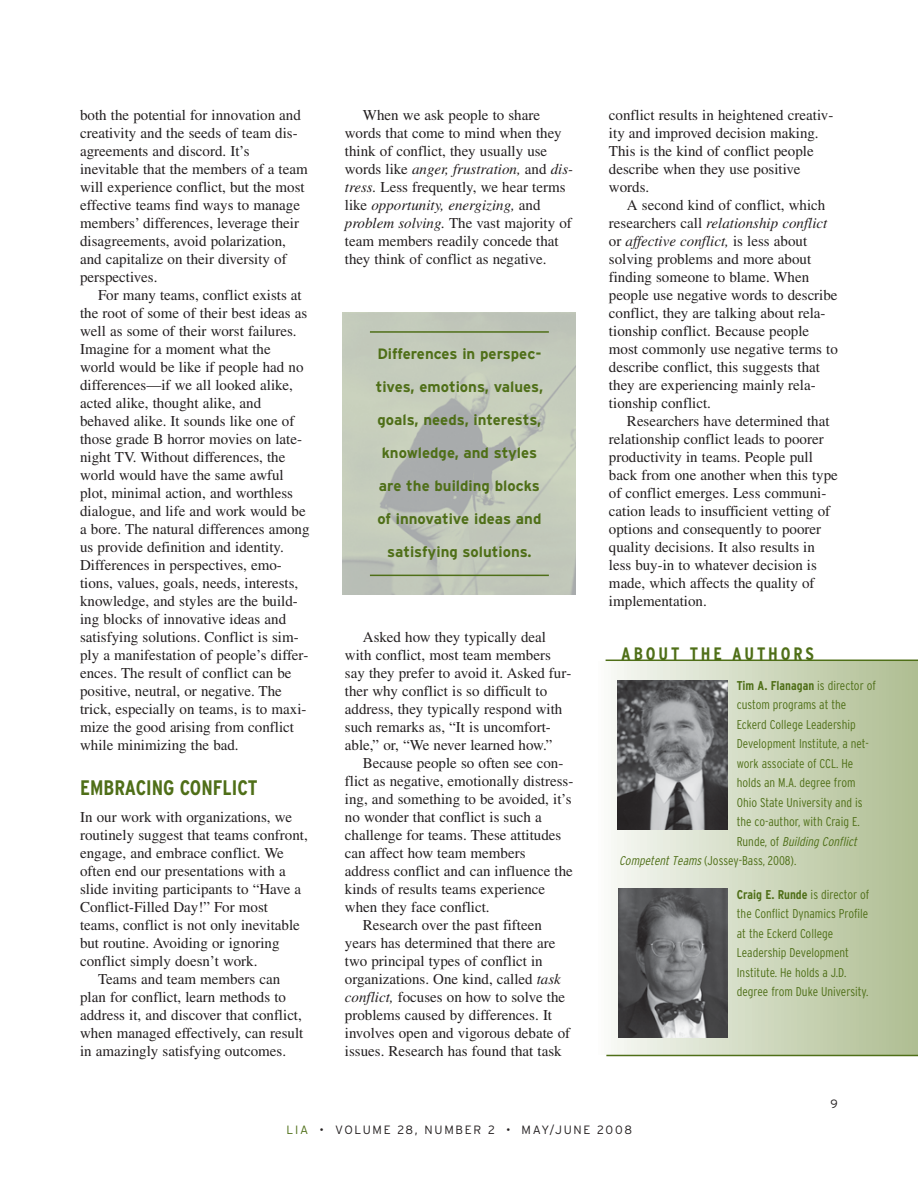
<style>
.page{position:relative;width:918px;height:1188px;background:#fff}
.page>*{position:absolute;margin:0;border:0;box-sizing:border-box;transform-origin:0 0}
.t1{font:700 condensed 21px "Interstate";color:#4f6f18}
.t2{font:700 condensed 18px "Interstate";letter-spacing:.16em;color:#4f6f18}
.t3{font:15px/18px "Times";color:#231f20}
.t4{font:700 15px "Interstate";color:#4f6f18}
.t5{font:300 condensed 12.75px/19.5px "Interstate";color:#4f6f18}
.t6{font:700 condensed 12.75px "Interstate";color:#4f6f18}
.t7{font:italic 300 condensed 12.75px "Interstate";color:#4f6f18}
.t8{font:300 12px "Interstate";letter-spacing:.14em;color:#231f20}
.s1{font-style:italic}
.s2{font-weight:300}
.s3{font-style:normal}
.s4{font-weight:700}
.s5{color:#4f6f18}
</style>
<div class="page">
<div style="left:732px;top:661px;width:186px;height:393px;background:#d7dfc9"></div>
<div style="left:745px;top:661px;width:173px;height:393px;background:#d4ddc5"></div>
<div style="left:768px;top:661px;width:150px;height:393px;background:#cfd8be"></div>
<div style="left:781px;top:661px;width:137px;height:393px;background:#ccd6ba"></div>
<div style="left:795px;top:661px;width:123px;height:393px;background:#cad4b6"></div>
<div style="left:808px;top:661px;width:110px;height:393px;background:#c6d1b2"></div>
<div style="left:821px;top:661px;width:97px;height:393px;background:#c4cfae"></div>
<div style="left:834px;top:661px;width:84px;height:393px;background:#c1ccaa"></div>
<div style="left:847px;top:661px;width:71px;height:393px;background:#becaa6"></div>
<div style="left:860px;top:661px;width:58px;height:393px;background:#bac7a2"></div>
<div style="left:876px;top:661px;width:42px;height:393px;background:#b8c59e"></div>
<div style="left:889px;top:661px;width:29px;height:393px;background:#b4c29a"></div>
<div style="left:902px;top:661px;width:16px;height:393px;background:#b2c096"></div>
<hr style="left:916px;top:661px;width:2px;height:393px;background:#afbe92">
<hr style="left:606px;top:660px;width:312px;height:1px;background:#4f6f18">
<hr style="left:606px;top:1055px;width:312px;height:1px;background:#4f6f18">
<img style="left:618px;top:680px;width:110px;height:149px">
<img style="left:618px;top:889px;width:110px;height:149px">
<img style="left:342px;top:312px;width:234px;height:282px">
<hr style="left:370px;top:331px;width:179px;height:2px;background:#4f6f18">
<hr style="left:370px;top:575px;width:179px;height:1px;background:#4f6f18">
<p class="t3" style="left:80px;top:107px;width:229px">both the potential for innovation and creativity and the seeds of team dis&shy;agreements and discord. It’s inevitable that the members of a team will experience conflict, but the most effective teams find ways to manage members’ differences, leverage their disagreements, avoid polarization, and capitalize on their diversity of perspectives.</p>
<p class="t3" style="left:80px;top:287px;width:231px;text-indent:18px">For many teams, conflict exists at the root of some of their best ideas as well as some of their worst failures.<br>Imagine for a moment what the<br>world would be like if people had no differences—if we all looked alike, acted alike, thought alike, and behaved alike. It sounds like one of those grade B horror movies on late&shy;night TV. Without differences, the world would have the same awful plot, minimal action, and worthless dialogue, and life and work would be a bore. The natural differences among us provide definition and identity.<br>Differences in perspectives, emo&shy;tions, values, goals, needs, interests, knowledge, and styles are the build&shy;ing blocks of innovative ideas and satisfying solutions. Conflict is sim&shy;ply a manifestation of people’s differ&shy;ences. The result of conflict can be positive, neutral, or negative. The trick, especially on teams, is to maxi&shy;mize the good arising from conflict while minimizing the bad.</p>
<h1 class="t1" style="left:80px;top:780px;width:179px">EMBRACING CONFLICT</h1>
<p class="t3" style="left:80px;top:809px;width:214px">In our work with organizations, we</p>
<p class="t3" style="left:80px;top:827px;width:229px">routinely suggest that teams confront,</p>
<p class="t3" style="left:80px;top:845px;width:205px">engage, and embrace conflict. We</p>
<p class="t3" style="left:80px;top:863px;width:207px">often end our presentations with a</p>
<p class="t3" style="left:80px;top:881px;width:223px">slide inviting participants to “Have a</p>
<p class="t3" style="left:80px;top:899px;width:189px">Conflict-Filled Day!” For most</p>
<p class="t3" style="left:80px;top:917px;width:221px">teams, conflict is not only inevitable</p>
<p class="t3" style="left:80px;top:935px;width:201px">but routine. Avoiding or ignoring</p>
<p class="t3" style="left:80px;top:953px;width:179px">conflict simply doesn’t work.</p>
<p class="t3" style="left:98px;top:971px;width:184px">Teams and team members can</p>
<p class="t3" style="left:80px;top:989px;width:207px">plan for conflict, learn methods to</p>
<p class="t3" style="left:80px;top:1007px;width:223px">address it, and discover that conflict,</p>
<p class="t3" style="left:80px;top:1025px;width:225px">when managed effectively, can result</p>
<p class="t3" style="left:80px;top:1043px;width:208px">in amazingly satisfying outcomes.</p>
<p class="t3" style="left:345px;top:107px;width:230px;text-indent:18px">When we ask people to share words that come to mind when they think of conflict, they usually use words like <span class="s1">anger, frustration,</span> and <span class="s1">dis&shy;tress.</span> Less frequently, we hear terms like <span class="s1">opportunity, energizing,</span> and <span class="s1">problem solving.</span> The vast majority of team members readily concede that they think of conflict as negative.</p>
<p class="t4" style="left:377px;top:348px;width:166px">Differences in perspec-</p>
<p class="t4" style="left:376px;top:381px;width:169px">tives, emotions, values,</p>
<p class="t4" style="left:377px;top:414px;width:165px">goals, needs, interests,</p>
<p class="t4" style="left:382px;top:447px;width:157px">knowledge, and styles</p>
<p class="t4" style="left:379px;top:480px;width:163px">are the building blocks</p>
<p class="t4" style="left:377px;top:513px;width:166px">of innovative ideas and</p>
<p class="t4" style="left:387px;top:546px;width:146px">satisfying solutions.</p>
<p class="t3" style="left:345px;top:629px;width:228px;text-indent:18px">Asked how they typically deal with conflict, most team members say they prefer to avoid it. Asked fur&shy;ther why conflict is so difficult to address, they typically respond with such remarks as, “It is uncomfort&shy;able,” or, “We never learned how.”</p>
<p class="t3" style="left:363px;top:755px;width:202px">Because people so often see con-</p>
<p class="t3" style="left:345px;top:773px;width:230px">flict as negative, emotionally distress-</p>
<p class="t3" style="left:345px;top:791px;width:228px">ing, and something to be avoided, it’s</p>
<p class="t3" style="left:345px;top:809px;width:199px">no wonder that conflict is such a</p>
<p class="t3" style="left:345px;top:827px;width:218px">challenge for teams. These attitudes</p>
<p class="t3" style="left:345px;top:845px;width:182px">can affect how team members</p>
<p class="t3" style="left:345px;top:863px;width:230px">address conflict and can influence the</p>
<p class="t3" style="left:345px;top:881px;width:202px">kinds of results teams experience</p>
<p class="t3" style="left:345px;top:899px;width:146px">when they face conflict.</p>
<p class="t3" style="left:363px;top:917px;width:180px">Research over the past fifteen</p>
<p class="t3" style="left:345px;top:935px;width:212px">years has determined that there are</p>
<p class="t3" style="left:345px;top:953px;width:199px">two principal types of conflict in</p>
<p class="t3" style="left:345px;top:971px;width:218px">organizations. One kind, called <span class="s1">task</span></p>
<p class="t3" style="left:345px;top:989px;width:222px"><span class="s1">conflict,</span> focuses on how to solve the</p>
<p class="t3" style="left:345px;top:1007px;width:209px">problems caused by differences. It</p>
<p class="t3" style="left:345px;top:1025px;width:227px">involves open and vigorous debate of</p>
<p class="t3" style="left:345px;top:1043px;width:218px">issues. Research has found that task</p>
<p class="t3" style="left:609px;top:107px;width:226px">conflict results in heightened creativ&shy;ity and improved decision making.<br>This is the kind of conflict people describe when they use positive words.</p>
<p class="t3" style="left:609px;top:197px;width:230px;text-indent:18px">A second kind of conflict, which researchers call <span class="s1">relationship conflict </span>or <span class="s1">affective conflict,</span> is less about solving problems and more about finding someone to blame. When people use negative words to describe conflict, they are talking about rela&shy;tionship conflict. Because people most commonly use negative terms to describe conflict, this suggests that they are experiencing mainly rela&shy;tionship conflict.</p>
<p class="t3" style="left:609px;top:413px;width:230px;text-indent:18px">Researchers have determined that relationship conflict leads to poorer productivity in teams. People pull back from one another when this type of conflict emerges. Less communi&shy;cation leads to insufficient vetting of options and consequently to poorer quality decisions. It also results in less buy-in to whatever decision is made, which affects the quality of implementation.</p>
<p class="t2" style="left:621px;top:647px;width:194px">ABOUT THE AUTHORS</p>
<p class="t6" style="left:737px;top:680px;width:141px">Tim A. Flanagan <span class="s2">is director of</span></p>
<p class="t5" style="left:737px;top:696px;width:111px">custom programs at the</p>
<p class="t5" style="left:737px;top:715px;width:121px">Eckerd College Leadership</p>
<p class="t5" style="left:737px;top:735px;width:134px">Development Institute, a net-</p>
<p class="t5" style="left:737px;top:754px;width:118px">work associate of CCL. He</p>
<p class="t5" style="left:737px;top:774px;width:120px">holds an M.A. degree from</p>
<p class="t5" style="left:737px;top:793px;width:127px">Ohio State University and is</p>
<p class="t5" style="left:737px;top:813px;width:125px">the co-author, with Craig E.</p>
<p class="t7" style="left:737px;top:836px;width:124px"><span class="s3">R u n d e , o f</span> Building Conflict</p>
<p class="t5" style="left:619px;top:852px;width:179px"><span class="s1">CompetentTeams</span> (Jossey-Bass, 2008).</p>
<p class="t5" style="left:737px;top:885px;width:134px"><span class="s4">Craig E. Runde</span> is director of the Conflict Dynamics Profile at the Eckerd College<br>Leadership Development<br>Institute. He holds a J.D. degree from Duke University.</p>
<p class="t8" style="left:831px;top:1099px;width:9px">9</p>
<p class="t8" style="left:287px;top:1125px;width:347px"><span class="s5">LIA</span> • VOLUME 28, NUMBER 2 • MAY/JUNE 2008</p>
</div>
